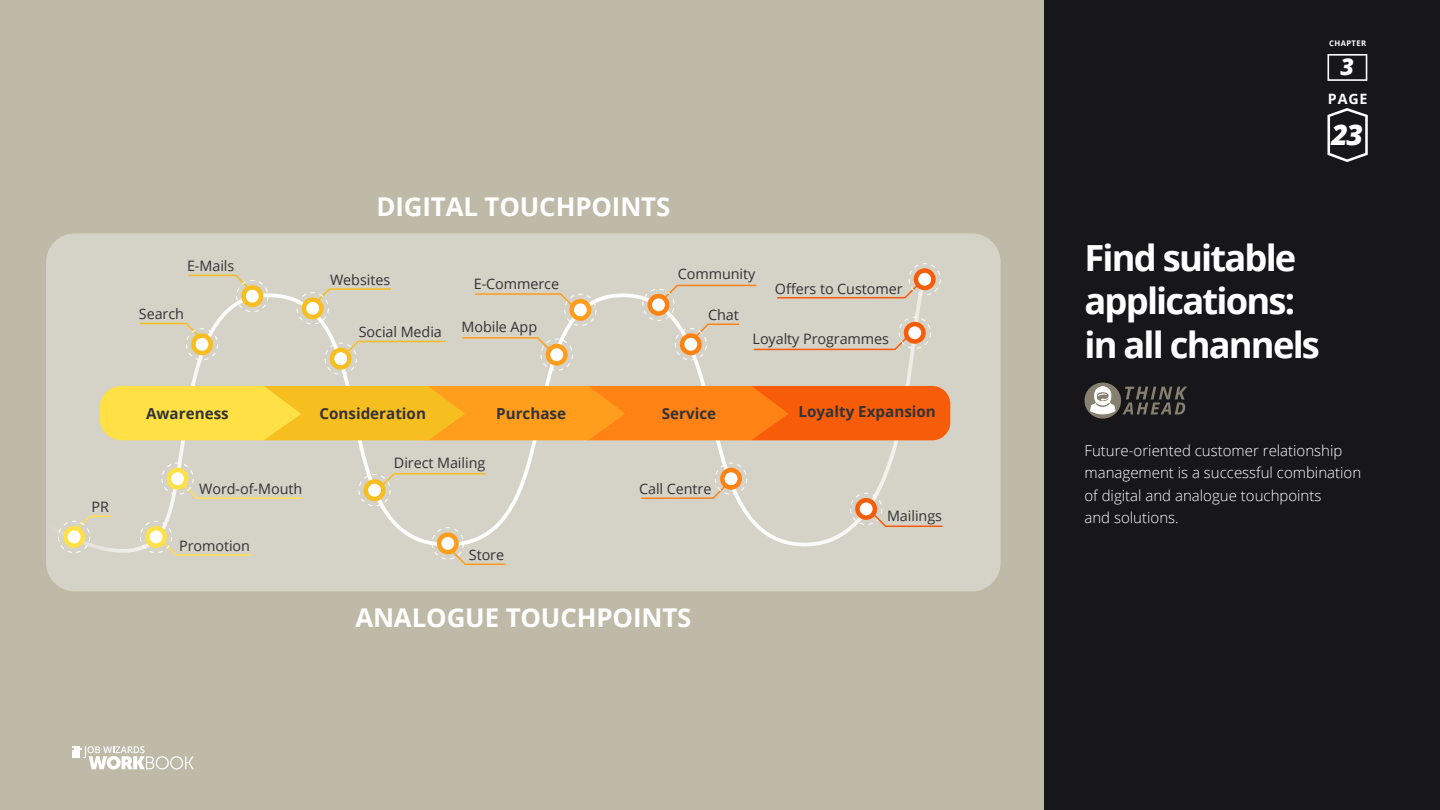
<style>
.page{position:relative;width:1440px;height:810px;background:#bfbaa8}
.page>*{position:absolute;margin:0;border:0;box-sizing:border-box;transform-origin:0 0}
.t1{font:700 36px/43.5px "Open Sans";letter-spacing:-.05em;color:#fff}
.t2{font:italic 800 28.5px "Open Sans";color:#fff}
.t3{font:700 25.88px "Open Sans";letter-spacing:-.005em;color:#fff}
.t4{font:italic 800 23.25px "Open Sans";color:#fff}
.t5{font:700 15.23px "Open Sans";color:#333}
.t6{font:300 15px/22.5px "Open Sans";color:#fff}
.t7{font:14.4px "Open Sans";letter-spacing:-.005em;color:#333}
.t8{font:700 14.25px "Open Sans";color:#fff}
.t9{font:700 7.73px "Open Sans";letter-spacing:.05em;color:#fff}
</style>
<div class="page">
<div style="left:1044px;top:0;width:396px;height:810px;background:#17171a"></div>
<div style="left:1085px;top:383px;width:36px;height:36px;background:#858070;border-radius:50%"></div>
<svg style="left:1123px;top:387px;width:64px;height:27px"></svg>
<div style="left:1095px;top:387px;width:16px;height:18px;background:#fff;border-radius:8px"></div>
<div style="left:1094px;top:386px;width:17px;height:19px;border:1px solid #fff;border-radius:8px"></div>
<svg style="left:1090px;top:391px;width:26px;height:28px"></svg>
<svg style="left:72px;top:746px;width:122px;height:23px"></svg>
<div style="left:46px;top:233px;width:955px;height:358px;background:#d5d2c7;border-radius:29px"></div>
<svg style="left:100px;top:386px;width:850px;height:54px;background:#fb9f21"></svg>
<div style="left:850px;top:493px;width:32px;height:32px;border:1px dashed #fff;border-radius:50%"></div>
<svg style="left:330px;top:340px;width:115px;height:30px"></svg>
<svg style="left:167px;top:468px;width:135px;height:32px"></svg>
<svg style="left:855px;top:498px;width:88px;height:29px"></svg>
<svg style="left:63px;top:515px;width:48px;height:33px"></svg>
<svg style="left:145px;top:526px;width:106px;height:30px"></svg>
<div style="left:140px;top:521px;width:32px;height:32px;border:1px dashed #fff;border-radius:50%"></div>
<svg style="left:140px;top:322px;width:73px;height:33px"></svg>
<div style="left:186px;top:328px;width:32px;height:32px;border:1px dashed #fff;border-radius:50%"></div>
<svg style="left:188px;top:274px;width:75px;height:33px"></svg>
<div style="left:236px;top:280px;width:32px;height:32px;border:1px dashed #fff;border-radius:50%"></div>
<svg style="left:302px;top:288px;width:90px;height:31px"></svg>
<div style="left:297px;top:292px;width:32px;height:32px;border:1px dashed #fff;border-radius:50%"></div>
<svg style="left:364px;top:472px;width:122px;height:29px"></svg>
<div style="left:358px;top:474px;width:33px;height:32px;border:1px dashed #fff;border-radius:50%"></div>
<svg style="left:437px;top:532px;width:69px;height:33px"></svg>
<div style="left:432px;top:527px;width:32px;height:32px;border:1px dashed #fff;border-radius:50%"></div>
<svg style="left:462px;top:336px;width:106px;height:30px"></svg>
<div style="left:541px;top:339px;width:32px;height:32px;border:1px dashed #fff;border-radius:50%"></div>
<svg style="left:475px;top:293px;width:116px;height:28px"></svg>
<div style="left:564px;top:294px;width:32px;height:32px;border:1px dashed #fff;border-radius:50%"></div>
<svg style="left:641px;top:468px;width:101px;height:32px"></svg>
<div style="left:715px;top:463px;width:32px;height:32px;border:1px dashed #fff;border-radius:50%"></div>
<div style="left:909px;top:263px;width:32px;height:32px;border:1px dashed #fff;border-radius:50%"></div>
<div style="left:162px;top:463px;width:32px;height:32px;border:1px dashed #fff;border-radius:50%"></div>
<div style="left:58px;top:521px;width:32px;height:32px;border:1px dashed #fff;border-radius:50%"></div>
<div style="left:325px;top:343px;width:32px;height:32px;border:1px dashed #fff;border-radius:50%"></div>
<svg style="left:641px;top:268px;width:295px;height:93px"></svg>
<svg style="left:1328px;top:54px;width:39px;height:27px"></svg>
<svg style="left:1327px;top:108px;width:41px;height:54px"></svg>
<p class="t7" style="left:91px;top:497px;width:19px">PR</p>
<p class="t7" style="left:187px;top:256px;width:49px">E-Mails</p>
<p class="t7" style="left:139px;top:304px;width:47px">Search</p>
<h3 class="t3" style="left:376px;top:188px;width:295px">DIGITAL TOUCHPOINTS</h3>
<p class="t7" style="left:330px;top:270px;width:62px">Websites</p>
<p class="t7" style="left:359px;top:322px;width:85px">Social Media</p>
<p class="t7" style="left:474px;top:274px;width:87px">E-Commerce</p>
<p class="t7" style="left:462px;top:317px;width:77px">Mobile App</p>
<p class="t7" style="left:678px;top:264px;width:79px">Community</p>
<p class="t7" style="left:708px;top:305px;width:32px">Chat</p>
<p class="t7" style="left:775px;top:279px;width:129px">Offers to Customer</p>
<p class="t7" style="left:753px;top:329px;width:138px">Loyalty Programmes</p>
<p class="t5" style="left:146px;top:403px;width:84px">Awareness</p>
<p class="t5" style="left:319px;top:403px;width:108px">Consideration</p>
<p class="t5" style="left:496px;top:403px;width:71px">Purchase</p>
<p class="t5" style="left:662px;top:403px;width:56px">Service</p>
<p class="t5" style="left:799px;top:401px;width:139px">Loyalty Expansion</p>
<p class="t7" style="left:199px;top:479px;width:105px">Word-of-Mouth</p>
<p class="t7" style="left:179px;top:536px;width:72px">Promotion</p>
<p class="t7" style="left:394px;top:452px;width:93px">Direct Mailing</p>
<p class="t7" style="left:469px;top:545px;width:37px">Store</p>
<p class="t7" style="left:639px;top:479px;width:74px">Call Centre</p>
<h3 class="t3" style="left:355px;top:599px;width:338px">ANALOGUE TOUCHPOINTS</h3>
<p class="t7" style="left:887px;top:506px;width:56px">Mailings</p>
<p class="t9" style="left:1329px;top:38px;width:39px">CHAPTER</p>
<h3 class="t4" style="left:1341px;top:49px;width:15px">3</h3>
<p class="t8" style="left:1328px;top:88px;width:41px">PAGE</p>
<h2 class="t2" style="left:1332px;top:113px;width:33px">23</h2>
<h1 class="t1" style="left:1084px;top:235px;width:237px">Find suitable applications: in all channels</h1>
<p class="t6" style="left:1084px;top:438px;width:278px">Future-oriented customer relationship management is a successful combination of digital and analogue touchpoints<br>and solutions.</p>
</div>
